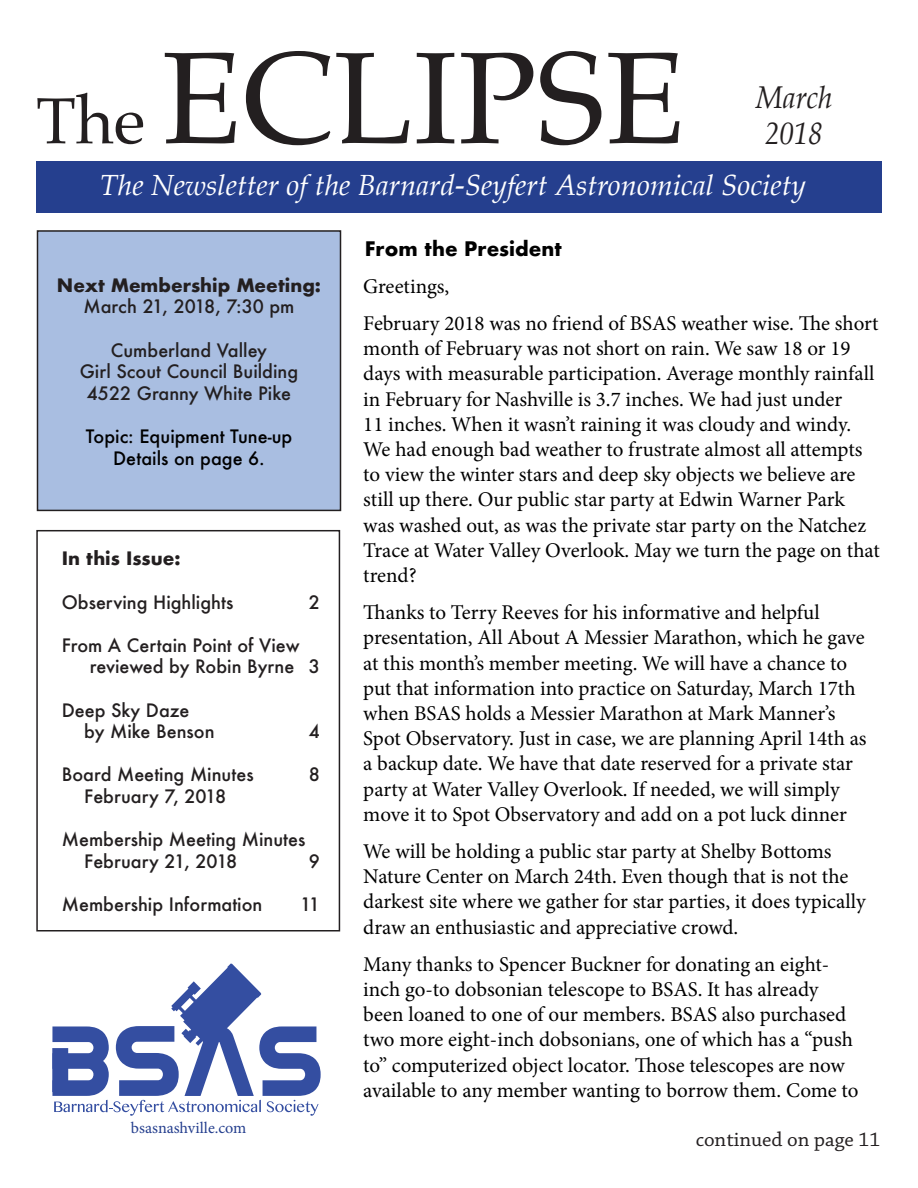
<style>
.page{position:relative;width:918px;height:1188px;background:#fff}
.page>*{position:absolute;margin:0;border:0;box-sizing:border-box;transform-origin:0 0}
.t1{font:130.65px "Palatino";color:#231f20}
.t2{font:italic 31.5px/36px "Palatino";color:#231f20;text-align:center;scale:.91 1}
.t3{font:italic 29.25px "Palatino";color:#fff}
.t4{font:21px/25.2px "Minion Pro";letter-spacing:-.005em;color:#000}
.t5{font:21px "Chaparral Pro";color:#231f20}
.t6{font:700 19.5px "Futura";color:#000}
.t7{font:500 18px/21.6px "Futura";color:#231f20}
.t8{font:500 18px/21.6px "Futura";color:#000;text-align:center}
.t9{font:700 18px "Futura";color:#231f20}
.t10{font:16.05px "Minion Pro";color:#253f8e}
.s1{font-size:65.25px}
</style>
<div class="page">
<div style="left:36px;top:161px;width:846px;height:51px;background:#253f8e"></div>
<svg style="left:52px;top:963px;width:269px;height:153px"></svg>
<div style="left:38px;top:231px;width:302px;height:279px;background:#a9bee1"></div>
<div style="left:37px;top:230px;width:304px;height:281px;border:2px solid #231f20"></div>
<div style="left:36px;top:530px;width:304px;height:402px;border:2px solid #231f20"></div>
<h1 class="t1" style="left:36px;top:36px;width:650px"><span class="s1">The</span> ECLIPSE</h1>
<h2 class="t2" style="left:756px;top:81px;width:86px">March<br>2018</h2>
<h3 class="t3" style="left:100px;top:171px;width:707px">The Newsletter of the Barnard-Seyfert Astronomical Society</h3>
<p class="t9" style="left:57px;top:273px;width:266px">Next Membership Meeting:</p>
<p class="t7" style="left:84px;top:296px;width:212px">March 21, 2018, 7:30 pm</p>
<p class="t7" style="left:80px;top:339px;width:220px;text-align:center">Cumberland Valley<br>Girl Scout Council Building<br>4522 Granny White Pike</p>
<p class="t8" style="left:86px;top:425px;width:208px">Topic: Equipment Tune-up<br>Details on page 6.</p>
<p class="t9" style="left:62px;top:547px;width:120px">In this Issue:</p>
<p class="t7" style="left:62px;top:591px;width:173px">Observing Highlights</p>
<p class="t7" style="left:309px;top:591px;width:13px">2</p>
<p class="t7" style="left:90px;top:634px;width:231px;text-indent:-28px">From A Certain Point of View reviewed by Robin Byrne 3</p>
<p class="t7" style="left:84px;top:699px;width:132px;text-indent:-22px">Deep Sky Daze<br>by Mike Benson</p>
<p class="t7" style="left:309px;top:720px;width:13px">4</p>
<p class="t7" style="left:62px;top:764px;width:194px">Board Meeting Minutes</p>
<p class="t7" style="left:309px;top:764px;width:13px">8</p>
<p class="t7" style="left:84px;top:785px;width:143px">February 7, 2018</p>
<p class="t7" style="left:84px;top:828px;width:223px;text-indent:-22px">Membership Meeting Minutes<br>February 21, 2018</p>
<p class="t7" style="left:309px;top:850px;width:13px">9</p>
<p class="t7" style="left:62px;top:893px;width:202px">Membership Information</p>
<p class="t7" style="left:300px;top:893px;width:21px">11</p>
<p class="t10" style="left:131px;top:1117px;width:117px">bsasnashville.com</p>
<p class="t6" style="left:365px;top:236px;width:198px">From the President</p>
<p class="t4" style="left:363px;top:268px;width:517px;line-height:37.2px">Greetings,<br>February 2018 was no friend of BSAS weather wise. The short</p>
<p class="t4" style="left:363px;top:336px;width:518px">month of February was not short on rain. We saw 18 or 19 days with measurable participation. Average monthly rainfall in February for Nashville is 3.7 inches. We had just under<br>11 inches. When it wasn’t raining it was cloudy and windy.<br>We had enough bad weather to frustrate almost all attempts to view the winter stars and deep sky objects we believe are still up there. Our public star party at Edwin Warner Park was washed out, as was the private star party on the Natchez Trace at Water Valley Overlook. May we turn the page on that trend?</p>
<p class="t4" style="left:363px;top:600px;width:505px">Thanks to Terry Reeves for his informative and helpful presentation, All About A Messier Marathon, which he gave at this month’s member meeting. We will have a chance to put that information into practice on Saturday, March 17th when BSAS holds a Messier Marathon at Mark Manner’s Spot Observatory. Just in case, we are planning April 14th as a backup date. We have that date reserved for a private star party at Water Valley Overlook. If needed, we will simply move it to Spot Observatory and add on a pot luck dinner</p>
<p class="t4" style="left:363px;top:839px;width:504px">We will be holding a public star party at Shelby Bottoms Nature Center on March 24th. Even though that is not the darkest site where we gather for star parties, it does typically draw an enthusiastic and appreciative crowd.</p>
<p class="t4" style="left:363px;top:952px;width:497px">Many thanks to Spencer Buckner for donating an eight&shy;inch go-to dobsonian telescope to BSAS. It has already been loaned to one of our members. BSAS also purchased two more eight-inch dobsonians, one of which has a “push to” computerized object locator. Those telescopes are now available to any member wanting to borrow them. Come to</p>
<p class="t5" style="left:696px;top:1128px;width:186px">continued on page 11</p>
</div>
